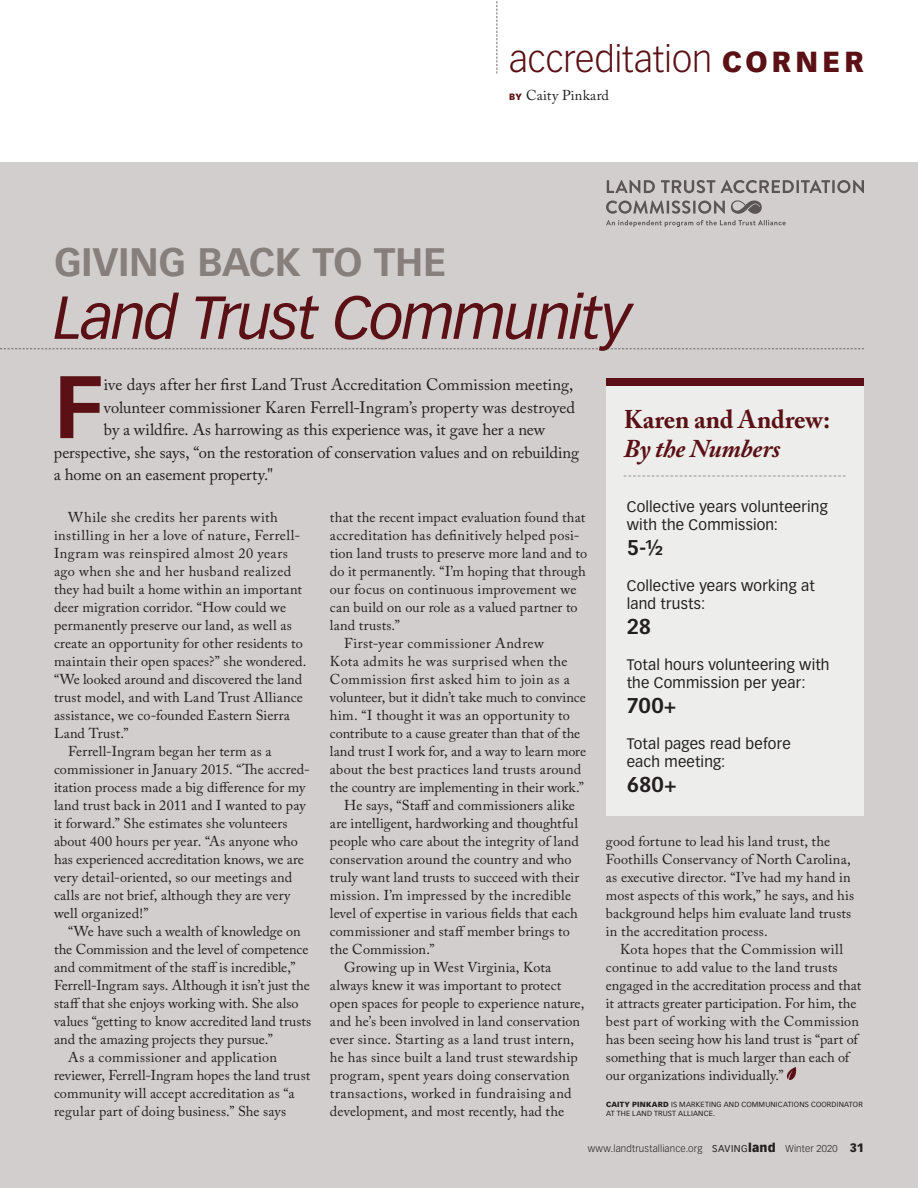
<style>
.page{position:relative;width:918px;height:1188px;background:#fff}
.page>*{position:absolute;margin:0;border:0;box-sizing:border-box;transform-origin:0 0}
.Main_Body_Indent{font:700 87px "Vectora LT Std";color:#5a1014}
.News_Head_1{font:italic 59.4px "Vectora LT Std";letter-spacing:-.025em;color:#5a1014}
.News_Head_1-2{font:700 39px "Vectora LT Std";letter-spacing:-.01em;color:#867f7c}
.Eyebrow_Lowercase{font:300 36px "Vectora LT Std";letter-spacing:-.005em;color:#5a1014}
.News_Head_2{font:700 25.5px/28.5px "Adobe Caslon Pro";letter-spacing:-.005em;color:#5a1014}
.Body_Sans_75_Bold_Fl{font:700 21px "Vectora LT Std";letter-spacing:-.005em;color:#231f20}
.Main_Body_Indent-2{font:16.5px "Adobe Caslon Pro";color:#231f20}
.Body_Sans_75_Bold_Fl-2{font:15px/18px "Vectora LT Std";letter-spacing:.015em;color:#231f20}
.Main_Body_Indent-3{font:14.25px/18px "Adobe Caslon Pro";letter-spacing:.01em;color:#231f20}
.Byline_Name{font:14.25px "Adobe Caslon Pro";letter-spacing:.02em;color:#231f20}
.t1{font:300 9.75px "Vectora LT Std";letter-spacing:.015em;color:#231f20}
.Main_Body_Flush{font:7.35px/9px "Vectora LT Std";letter-spacing:.025em;color:#231f20}
.s1{font-weight:900;font-size:28.5px}
.s2{font-family:"Vectora LT Std";font-weight:900;font-size:9px;color:#5a1014}
.s3{font-style:italic}
.s4{font-weight:900}
.s5{font-weight:400}
.s6{font-weight:900;font-size:12px}
</style>
<div class="page">
<div style="left:0;top:162px;width:918px;height:1026px;background:#d2cecd"></div>
<svg style="left:496px;top:1px;width:1px;height:73px"></svg>
<svg style="left:607px;top:180px;width:257px;height:13px"></svg>
<svg style="left:606px;top:200px;width:180px;height:27px"></svg>
<svg style="left:0;top:348px;width:864px;height:1px"></svg>
<svg style="left:787px;top:1067px;width:10px;height:13px"></svg>
<div style="left:606px;top:378px;width:257px;height:437px;background:#ededec"></div>
<svg style="left:624px;top:476px;width:222px;height:1px"></svg>
<div style="left:606px;top:378px;width:258px;height:8px;background:#5a1014"></div>
<p class="Eyebrow_Lowercase" style="left:509px;top:38px;width:356px">accreditation <span class="s1">CORNER</span></p>
<p class="Byline_Name" style="left:509px;top:87px;width:101px"><span class="s2">BY</span> Caity Pinkard</p>
<p class="News_Head_1-2" style="left:54px;top:238px;width:394px">GIVING BACK TO THE</p>
<p class="News_Head_1" style="left:54px;top:284px;width:579px">Land Trust Community</p>
<p class="Main_Body_Indent" style="left:54px;top:354px;width:51px">F</p>
<p class="Main_Body_Indent-2" style="left:104px;top:375px;width:471px">ive days after her first Land Trust Accreditation Commission meeting,</p>
<p class="Main_Body_Indent-2" style="left:104px;top:397px;width:473px">volunteer commissioner Karen Ferrell-Ingram’s property was destroyed</p>
<p class="Main_Body_Indent-2" style="left:104px;top:420px;width:443px">by a wildfire. As harrowing as this experience was, it gave her a new</p>
<p class="Main_Body_Indent-2" style="left:54px;top:442px;width:527px">perspective, she says, “on the restoration of conservation values and on rebuilding</p>
<p class="Main_Body_Indent-2" style="left:54px;top:465px;width:221px">a home on an easement property."</p>
<p class="Main_Body_Indent-3" style="left:54px;top:508px;width:254px;text-indent:14px">While she credits her parents with instilling in her a love of nature, Ferrell-Ingram was reinspired almost 20 years ago when she and her husband realized they had built a home within an important deer migration corridor. “How could we permanently preserve our land, as well as create an opportunity for other residents to maintain their open spaces?” she wondered. “We looked around and discovered the land trust model, and with Land Trust Alliance assistance, we co-founded Eastern Sierra Land Trust.”</p>
<p class="Main_Body_Indent-3" style="left:54px;top:742px;width:257px;text-indent:14px">Ferrell-Ingram began her term as a commissioner in January 2015. “The accred&shy;itation process made a big difference for my land trust back in 2011 and I wanted to pay it forward.” She estimates she volunteers about 400 hours per year. “As anyone who has experienced accreditation knows, we are very detail-oriented, so our meetings and calls are not brief, although they are very well organized!”</p>
<p class="Main_Body_Indent-3" style="left:54px;top:922px;width:259px;text-indent:14px">“We have such a wealth of knowledge on the Commission and the level of competence and commitment of the staff is incredible,” Ferrell-Ingram says. Although it isn’t just the staff that she enjoys working with. She also values “getting to know accredited land trusts and the amazing projects they pursue.”</p>
<p class="Main_Body_Indent-3" style="left:54px;top:1048px;width:258px;text-indent:14px">As a commissioner and application reviewer, Ferrell-Ingram hopes the land trust community will accept accreditation as “a regular part of doing business.” She says</p>
<p class="News_Head_2" style="left:624px;top:405px;width:208px">Karen and Andrew:<br><span class="s3">By the Numbers</span></p>
<p class="Body_Sans_75_Bold_Fl-2" style="left:627px;top:497px;width:203px">Collective years volunteering with the Commission:</p>
<p class="Body_Sans_75_Bold_Fl" style="left:627px;top:534px;width:39px">5-½</p>
<p class="Body_Sans_75_Bold_Fl-2" style="left:627px;top:577px;width:189px">Collective years working at land trusts:</p>
<p class="Body_Sans_75_Bold_Fl" style="left:627px;top:614px;width:26px">28</p>
<p class="Body_Sans_75_Bold_Fl-2" style="left:627px;top:656px;width:204px">Total hours volunteering with the Commission per year:</p>
<p class="Body_Sans_75_Bold_Fl" style="left:627px;top:693px;width:51px">700+</p>
<p class="Body_Sans_75_Bold_Fl-2" style="left:627px;top:735px;width:166px">Total pages read before each meeting:</p>
<p class="Body_Sans_75_Bold_Fl" style="left:627px;top:772px;width:51px">680+</p>
<p class="Main_Body_Indent-3" style="left:330px;top:508px;width:259px">that the recent impact evaluation found that accreditation has definitively helped posi&shy;tion land trusts to preserve more land and to do it permanently. “I’m hoping that through our focus on continuous improvement we can build on our role as a valued partner to land trusts.”</p>
<p class="Main_Body_Indent-3" style="left:330px;top:634px;width:258px;text-indent:14px">First-year commissioner Andrew<br>Kota admits he was surprised when the Commission first asked him to join as a volunteer, but it didn’t take much to convince him. “I thought it was an opportunity to contribute to a cause greater than that of the land trust I work for, and a way to learn more about the best practices land trusts around the country are implementing in their work.”</p>
<p class="Main_Body_Indent-3" style="left:330px;top:796px;width:251px;text-indent:14px">He says, “Staff and commissioners alike are intelligent, hardworking and thoughtful people who care about the integrity of land conservation around the country and who truly want land trusts to succeed with their mission. I’m impressed by the incredible level of expertise in various fields that each commissioner and staff member brings to the Commission.”</p>
<p class="Main_Body_Indent-3" style="left:330px;top:958px;width:256px;text-indent:14px">Growing up in West Virginia, Kota always knew it was important to protect open spaces for people to experience nature, and he’s been involved in land conservation ever since. Starting as a land trust intern, he has since built a land trust stewardship program, spent years doing conservation transactions, worked in fundraising and development, and most recently, had the</p>
<p class="Main_Body_Indent-3" style="left:606px;top:832px;width:250px">good fortune to lead his land trust, the Foothills Conservancy of North Carolina, as executive director. “I’ve had my hand in most aspects of this work,” he says, and his background helps him evaluate land trusts in the accreditation process.</p>
<p class="Main_Body_Indent-3" style="left:606px;top:940px;width:257px;text-indent:14px">Kota hopes that the Commission will continue to add value to the land trusts engaged in the accreditation process and that it attracts greater participation. For him, the best part of working with the Commission has been seeing how his land trust is “part of something that is much larger than each of our organizations individually.”</p>
<p class="Main_Body_Flush" style="left:606px;top:1100px;width:258px"><span class="s4">CAITY PINKARD</span> IS MARKETING AND COMMUNICATIONS COORDINATOR<br>AT THE LAND TRUST ALLIANCE.</p>
<p class="t1" style="left:588px;top:1143px;width:278px">www.landtrustalliance.org <span class="s5">SAVING</span><span class="s6">land</span> Winter 2020 <span class="s6">31</span></p>
</div>
